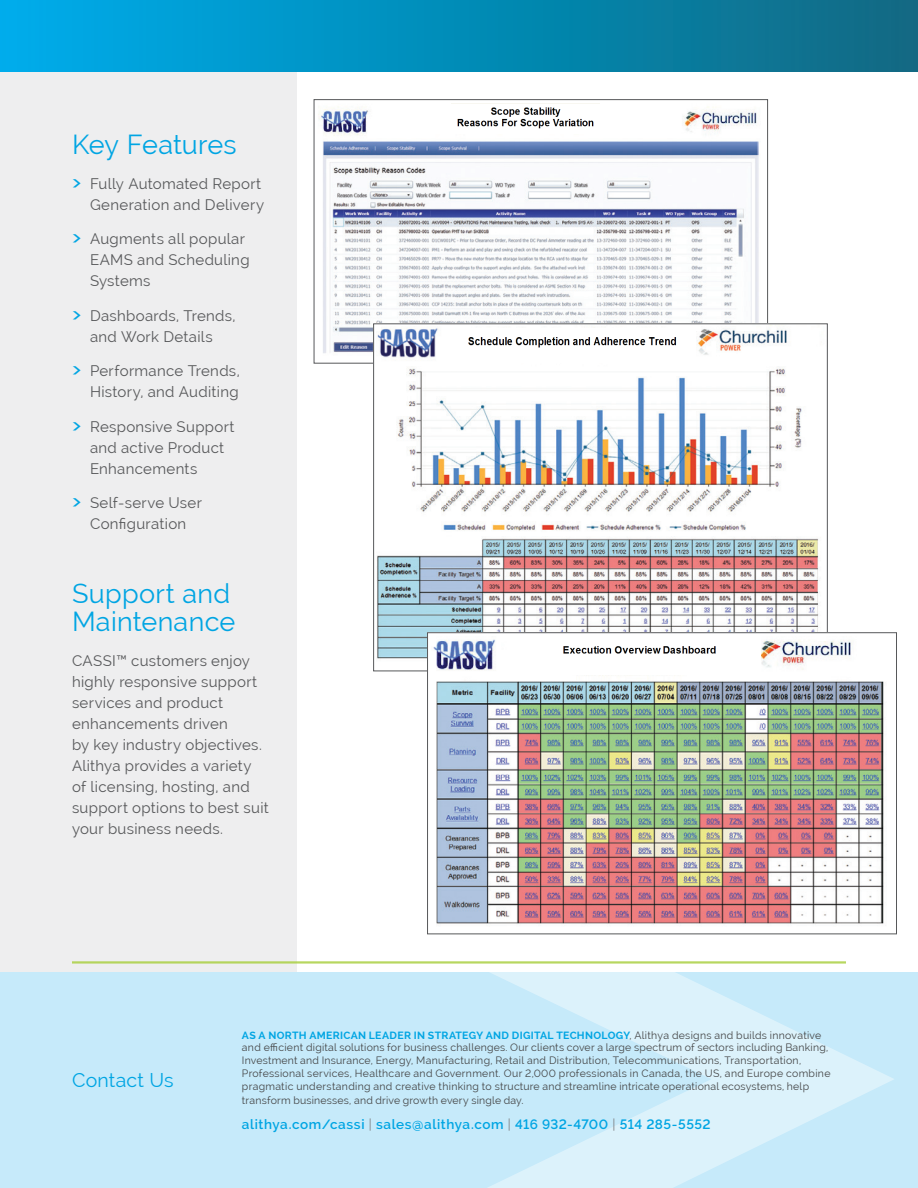
<style>
.page{position:relative;width:918px;height:1188px;background:#fff}
.page>*{position:absolute;margin:0;border:0;box-sizing:border-box;transform-origin:0 0}
.t1{font:27px/28.5px "Raleway";letter-spacing:.01em;color:#00a5e3}
.H2_small{font:19.5px "Raleway";letter-spacing:.01em;color:#00a5e3}
.t2{font:15px/21px "Raleway";letter-spacing:.02em;color:#57585a}
.t3{font:600 13.5px "Raleway";letter-spacing:.04em;color:#00a5e3}
.t4{font:10.5px/12.8px "Raleway";letter-spacing:.02em;color:#454647}
.s1{font-family:"Myriad Pro";font-size:22.5px;color:#00a5e3}
.s2{font-weight:700;color:#00a5e3}
.s3{font-size:11.25px}
.s4{font-weight:400;color:#808285}
</style>
<div class="page">
<div style="left:0;top:0;width:297px;height:1188px;background:#eeeeef"></div>
<div style="left:0;top:972px;width:918px;height:216px;background:#c6eafa"></div>
<svg style="left:488px;top:972px;width:406px;height:216px"></svg>
<hr style="left:72px;top:961px;width:774px;height:3px;background:#a6ce39">
<div style="left:0;top:0;width:918px;height:72px;background:linear-gradient(to right,#00adec,#0e6a82)"></div>
<img style="left:318px;top:103px;width:441px;height:250px">
<div style="left:406px;top:105px;width:245px;height:29px;background:#fff"></div>
<img style="left:452px;top:103px;width:148px;height:25px">
<img style="left:375px;top:325px;width:445px;height:334px">
<img style="left:429px;top:634px;width:455px;height:290px">
<div style="left:427px;top:632px;width:470px;height:302px;border:1px solid #57585a"></div>
<div style="left:522px;top:635px;width:239px;height:40px;background:#fff"></div>
<img style="left:563px;top:646px;width:153px;height:8px">
<div style="left:445px;top:328px;width:245px;height:34px;background:#fff"></div>
<img style="left:468px;top:337px;width:209px;height:11px">
<h2 class="t1" style="left:72px;top:130px;width:166px">Key Features</h2>
<p class="t2" style="left:72px;top:173px;width:194px;text-align:right"><span class="s1">›</span> Fully Automated Report<br>Generation and Delivery</p>
<p class="t2" style="left:90px;top:228px;width:161px;text-indent:-18px"><span class="s1">›</span> Augments all popular<br>EAMS and Scheduling<br>Systems</p>
<p class="t2" style="left:72px;top:305px;width:165px;text-align:center"><span class="s1">›</span> Dashboards, Trends, and Work Details</p>
<p class="t2" style="left:72px;top:360px;width:169px;text-align:right"><span class="s1">›</span> Performance Trends,<br>History, and Auditing</p>
<p class="t2" style="left:90px;top:416px;width:146px;text-indent:-18px"><span class="s1">›</span> Responsive Support and active Product<br>Enhancements</p>
<p class="t2" style="left:72px;top:492px;width:131px;text-align:center"><span class="s1">›</span> Self-serve User<br>Configuration</p>
<h2 class="t1" style="left:72px;top:579px;width:165px">Support and<br>Maintenance</h2>
<p class="t2" style="left:72px;top:650px;width:198px">CASSI™ customers enjoy highly responsive support services and product enhancements driven<br>by key industry objectives.<br>Alithya provides a variety of licensing, hosting, and support options to best suit your business needs.</p>
<p class="H2_small" style="left:72px;top:1069px;width:103px">Contact Us</p>
<p class="t4" style="left:242px;top:1029px;width:590px"><span class="s2">AS A NORTH AMERICAN LEADER IN STRATEGY AND DIGITAL TECHNOLOGY</span>, Alithya designs and builds innovative and efficient digital solutions for business challenges. Our clients cover a large spectrum of sectors including Banking, Investment and Insurance, Energy, Manufacturing, Retail and Distribution, Telecommunications, Transportation, Professional services, Healthcare and Government. Our 2,000 professionals in Canada, the US, and Europe combine pragmatic understanding and creative thinking to structure and streamline intricate operational ecosystems, help</p>
<p class="t4" style="left:242px;top:1094px;width:283px">transform businesses, and drive growth every single day<span class="s3">.</span></p>
<p class="t3" style="left:242px;top:1116px;width:470px">alithya.com/cassi <span class="s4">|</span> sales@alithya.com <span class="s4">|</span> 416 932-4700 <span class="s4">|</span> 514 285-5552</p>
</div>
